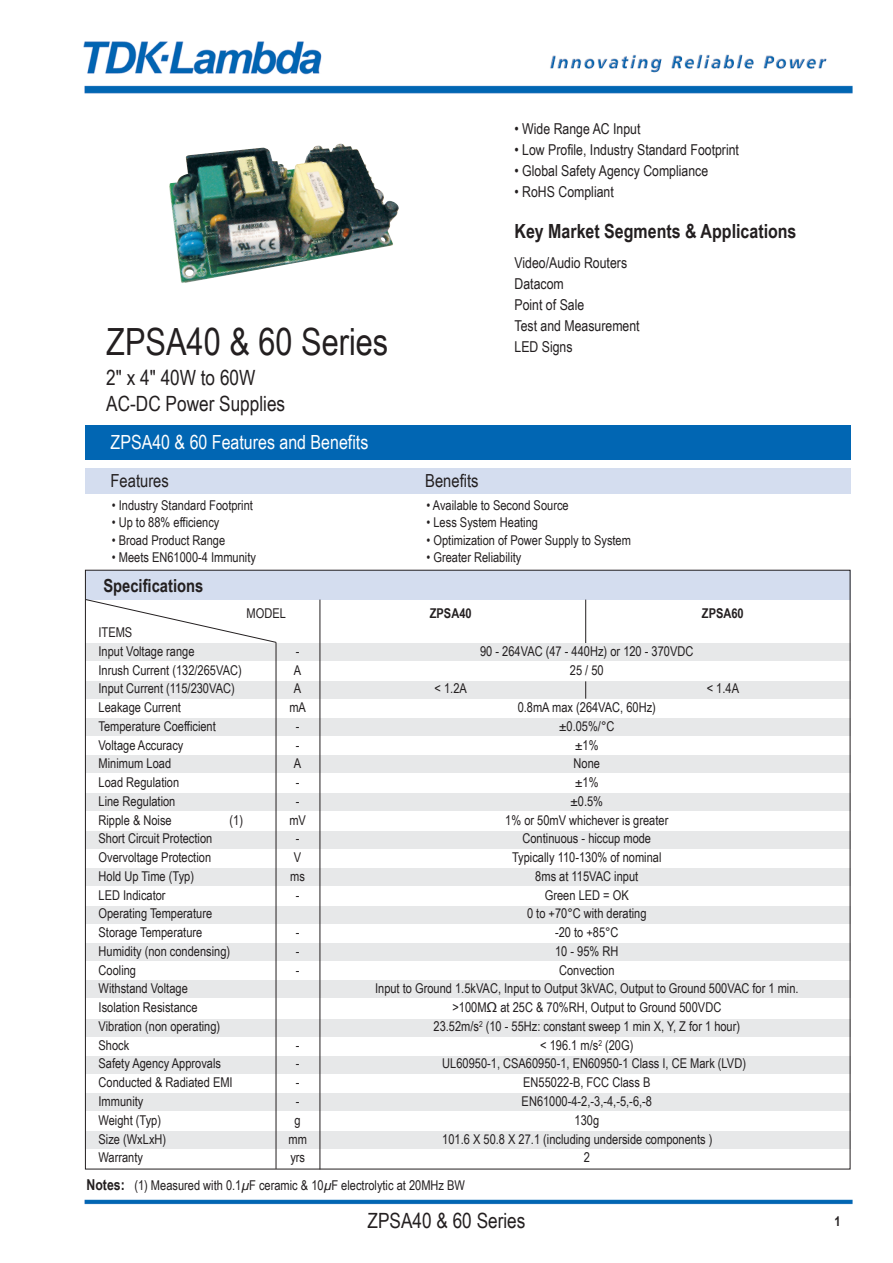
<style>
.page{position:relative;width:893px;height:1263px;background:#fff}
.page>*{position:absolute;margin:0;border:0;box-sizing:border-box;transform-origin:0 0}
.t1{font:37.5px "Arial Narrow";color:#231f20}
.t2{font:21px/25.5px "Arial Narrow";color:#231f20}
.t3{font:700 19.5px "Arial Narrow";color:#231f20}
.t4{font:19.5px "Arial Narrow";color:#fff}
.t5{font:18px "Arial Narrow";color:#231f20}
.t6{font:700 18px "Arial Narrow";color:#231f20}
.t7{font:15px/21px "Arial Narrow";color:#231f20}
.t8{font:13.5px/18.8px "Arial Narrow";color:#231f20}
.t9{font:700 13.5px "Arial Narrow";color:#231f20}
.s1{font-family:"Lucida Grande"}
.s2{font-weight:700;font-size:15px}
.s3{font-style:italic}
</style>
<div class="page">
<img style="left:83px;top:41px;width:770px;height:1164px">
<img style="left:169px;top:143px;width:230px;height:140px">
<div style="left:85px;top:425px;width:765px;height:34px;background:#0166b3"></div>
<div style="left:85px;top:468px;width:765px;height:25px;background:#d4ddef"></div>
<div style="left:85px;top:642px;width:765px;height:18px;background:#e7e8e9"></div>
<div style="left:85px;top:681px;width:765px;height:18px;background:#e7e8e9"></div>
<div style="left:85px;top:718px;width:765px;height:18px;background:#e7e8e9"></div>
<div style="left:85px;top:755px;width:765px;height:18px;background:#e7e8e9"></div>
<div style="left:85px;top:793px;width:765px;height:18px;background:#e7e8e9"></div>
<div style="left:85px;top:831px;width:765px;height:18px;background:#e7e8e9"></div>
<div style="left:85px;top:868px;width:765px;height:18px;background:#e7e8e9"></div>
<div style="left:85px;top:906px;width:765px;height:17px;background:#e7e8e9"></div>
<div style="left:85px;top:943px;width:765px;height:18px;background:#e7e8e9"></div>
<div style="left:85px;top:980px;width:765px;height:18px;background:#e7e8e9"></div>
<div style="left:85px;top:1019px;width:765px;height:17px;background:#e7e8e9"></div>
<div style="left:85px;top:1056px;width:765px;height:18px;background:#e7e8e9"></div>
<div style="left:85px;top:1093px;width:765px;height:18px;background:#e7e8e9"></div>
<div style="left:85px;top:1131px;width:765px;height:18px;background:#e7e8e9"></div>
<div style="left:85px;top:570px;width:765px;height:30px;background:#d4ddef"></div>
<hr style="left:320px;top:600px;width:1px;height:569px;background:#231f20">
<hr style="left:585px;top:600px;width:1px;height:43px;background:#231f20">
<svg style="left:585px;top:681px;width:1px;height:18px"></svg>
<hr style="left:276px;top:642px;width:1px;height:527px;background:#231f20">
<svg style="left:87px;top:599px;width:190px;height:44px"></svg>
<h1 class="t1" style="left:106px;top:320px;width:284px">ZPSA40 &amp; 60 Series</h1>
<h2 class="t2" style="left:106px;top:365px;width:180px">2" x 4" 40W to 60W<br>AC-DC Power Supplies</h2>
<p class="t7" style="left:514px;top:118px;width:128px">• Wide Range AC Input</p>
<p class="t7" style="left:514px;top:139px;width:226px">• Low Profile, Industry Standard Footprint</p>
<p class="t7" style="left:514px;top:160px;width:195px">• Global Safety Agency Compliance</p>
<p class="t7" style="left:514px;top:181px;width:101px">• RoHS Compliant</p>
<h3 class="t3" style="left:514px;top:220px;width:283px">Key Market Segments &amp; Applications</h3>
<p class="t7" style="left:514px;top:252px;width:127px">Video/Audio Routers<br>Datacom<br>Point of Sale<br>Test and Measurement<br>LED Signs</p>
<h3 class="t4" style="left:111px;top:431px;width:259px">ZPSA40 &amp; 60 Features and Benefits</h3>
<h3 class="t5" style="left:111px;top:470px;width:60px">Features</h3>
<h3 class="t5" style="left:425px;top:470px;width:55px">Benefits</h3>
<p class="t8" style="left:112px;top:496px;width:143px">• Industry Standard Footprint</p>
<p class="t8" style="left:426px;top:496px;width:144px">• Available to Second Source</p>
<p class="t8" style="left:112px;top:513px;width:109px">• Up to 88% efficiency</p>
<p class="t8" style="left:426px;top:513px;width:113px">• Less System Heating</p>
<p class="t8" style="left:112px;top:530px;width:115px">• Broad Product Range</p>
<p class="t8" style="left:426px;top:530px;width:206px">• Optimization of Power Supply to System</p>
<p class="t8" style="left:112px;top:548px;width:146px">• Meets EN61000-4 Immunity</p>
<p class="t8" style="left:426px;top:548px;width:96px">• Greater Reliability</p>
<h3 class="t6" style="left:103px;top:575px;width:102px">Specifications</h3>
<p class="t8" style="left:99px;top:623px;width:98px">ITEMS<br>Input Voltage range</p>
<p class="t8" style="left:247px;top:604px;width:41px">MODEL</p>
<p class="t9" style="left:430px;top:606px;width:43px">ZPSA40</p>
<p class="t9" style="left:702px;top:606px;width:43px">ZPSA60</p>
<p class="t8" style="left:296px;top:642px;width:5px">-</p>
<p class="t8" style="left:480px;top:642px;width:215px">90 - 264VAC (47 - 440Hz) or 120 - 370VDC</p>
<p class="t8" style="left:99px;top:660px;width:145px">Inrush Current (132/265VAC)</p>
<p class="t8" style="left:294px;top:660px;width:9px">A</p>
<p class="t8" style="left:570px;top:660px;width:35px">25 / 50</p>
<p class="t8" style="left:99px;top:679px;width:138px">Input Current (115/230VAC)</p>
<p class="t8" style="left:294px;top:679px;width:9px">A</p>
<p class="t8" style="left:435px;top:679px;width:34px">&lt; 1.2A</p>
<p class="t8" style="left:707px;top:679px;width:34px">&lt; 1.4A</p>
<p class="t8" style="left:99px;top:698px;width:84px">Leakage Current</p>
<p class="t8" style="left:289px;top:698px;width:18px">mA</p>
<p class="t8" style="left:518px;top:698px;width:140px">0.8mA max (264VAC, 60Hz)</p>
<p class="t8" style="left:99px;top:717px;width:119px">Temperature Coefficient</p>
<p class="t8" style="left:296px;top:717px;width:5px">-</p>
<p class="t8" style="left:559px;top:717px;width:57px">±0.05%/°C</p>
<p class="t8" style="left:99px;top:735px;width:86px">Voltage Accuracy</p>
<p class="t8" style="left:296px;top:735px;width:5px">-</p>
<p class="t8" style="left:575px;top:735px;width:25px">±1%</p>
<p class="t8" style="left:99px;top:754px;width:74px">Minimum Load</p>
<p class="t8" style="left:294px;top:754px;width:9px">A</p>
<p class="t8" style="left:574px;top:754px;width:28px">None</p>
<p class="t8" style="left:99px;top:773px;width:82px">Load Regulation</p>
<p class="t8" style="left:296px;top:773px;width:5px">-</p>
<p class="t8" style="left:575px;top:773px;width:25px">±1%</p>
<p class="t8" style="left:99px;top:792px;width:78px">Line Regulation</p>
<p class="t8" style="left:296px;top:792px;width:5px">-</p>
<p class="t8" style="left:570px;top:792px;width:34px">±0.5%</p>
<p class="t8" style="left:99px;top:810px;width:75px">Ripple &amp; Noise</p>
<p class="t8" style="left:230px;top:810px;width:15px">(1)</p>
<p class="t8" style="left:289px;top:810px;width:18px">mV</p>
<p class="t8" style="left:505px;top:810px;width:165px">1% or 50mV whichever is greater</p>
<p class="t8" style="left:99px;top:829px;width:115px">Short Circuit Protection</p>
<p class="t8" style="left:296px;top:829px;width:5px">-</p>
<p class="t8" style="left:522px;top:829px;width:130px">Continuous - hiccup mode</p>
<p class="t8" style="left:99px;top:848px;width:114px">Overvoltage Protection</p>
<p class="t8" style="left:294px;top:848px;width:9px">V</p>
<p class="t8" style="left:512px;top:848px;width:151px">Typically 110-130% of nominal</p>
<p class="t8" style="left:99px;top:867px;width:97px">Hold Up Time (Typ)</p>
<p class="t8" style="left:290px;top:867px;width:16px">ms</p>
<p class="t8" style="left:535px;top:867px;width:104px">8ms at 115VAC input</p>
<p class="t8" style="left:99px;top:885px;width:69px">LED Indicator</p>
<p class="t8" style="left:296px;top:885px;width:5px">-</p>
<p class="t8" style="left:545px;top:885px;width:86px">Green LED = OK</p>
<p class="t8" style="left:99px;top:904px;width:115px">Operating Temperature</p>
<p class="t8" style="left:527px;top:904px;width:121px">0 to +70°C with derating</p>
<p class="t8" style="left:99px;top:923px;width:105px">Storage Temperature</p>
<p class="t8" style="left:296px;top:923px;width:5px">-</p>
<p class="t8" style="left:555px;top:923px;width:65px">-20 to +85°C</p>
<p class="t8" style="left:99px;top:942px;width:133px">Humidity (non condensing)</p>
<p class="t8" style="left:296px;top:942px;width:5px">-</p>
<p class="t8" style="left:555px;top:942px;width:65px">10 - 95% RH</p>
<p class="t8" style="left:99px;top:960px;width:39px">Cooling</p>
<p class="t8" style="left:296px;top:960px;width:5px">-</p>
<p class="t8" style="left:559px;top:960px;width:57px">Convection</p>
<p class="t8" style="left:99px;top:979px;width:91px">Withstand Voltage</p>
<p class="t8" style="left:375px;top:979px;width:425px">Input to Ground 1.5kVAC, Input to Output 3kVAC, Output to Ground 500VAC for 1 min.</p>
<p class="t8" style="left:99px;top:998px;width:101px">Isolation Resistance</p>
<p class="t8" style="left:452px;top:998px;width:270px">&gt;100M<span class="s1">Ω</span> at 25C &amp; 70%RH, Output to Ground 500VDC</p>
<p class="t8" style="left:99px;top:1017px;width:123px">Vibration (non operating)</p>
<p class="t8" style="left:433px;top:1017px;width:308px">23.52m/s<sup>2</sup> (10 - 55Hz: constant sweep 1 min X, Y, Z for 1 hour)</p>
<p class="t8" style="left:99px;top:1035px;width:32px">Shock</p>
<p class="t8" style="left:296px;top:1035px;width:5px">-</p>
<p class="t8" style="left:540px;top:1035px;width:95px">&lt; 196.1 m/s<sup>2</sup> (20G)</p>
<p class="t8" style="left:99px;top:1054px;width:124px">Safety Agency Approvals</p>
<p class="t8" style="left:296px;top:1054px;width:5px">-</p>
<p class="t8" style="left:442px;top:1054px;width:305px">UL60950-1, CSA60950-1, EN60950-1 Class I, CE Mark (LVD)</p>
<p class="t8" style="left:99px;top:1073px;width:136px">Conducted &amp; Radiated EMI</p>
<p class="t8" style="left:296px;top:1073px;width:5px">-</p>
<p class="t8" style="left:523px;top:1073px;width:129px">EN55022-B, FCC Class B</p>
<p class="t8" style="left:99px;top:1092px;width:46px">Immunity</p>
<p class="t8" style="left:296px;top:1092px;width:5px">-</p>
<p class="t8" style="left:522px;top:1092px;width:132px">EN61000-4-2,-3,-4,-5,-6,-8</p>
<p class="t8" style="left:99px;top:1110px;width:64px">Weight (Typ)</p>
<p class="t8" style="left:295px;top:1110px;width:8px">g</p>
<p class="t8" style="left:574px;top:1110px;width:26px">130g</p>
<p class="t8" style="left:99px;top:1129px;width:69px">Size (WxLxH)</p>
<p class="t8" style="left:288px;top:1129px;width:20px">mm</p>
<p class="t8" style="left:442px;top:1129px;width:272px">101.6 X 50.8 X 27.1 (including underside components )</p>
<p class="t8" style="left:99px;top:1148px;width:46px">Warranty</p>
<p class="t8" style="left:290px;top:1148px;width:16px">yrs</p>
<p class="t8" style="left:584px;top:1148px;width:8px">2</p>
<p class="t8" style="left:87px;top:1176px;width:380px"><span class="s2">Notes:</span> (1) Measured with 0.1<span class="s3">µ</span>F ceramic &amp; 10<span class="s3">µ</span>F electrolytic at 20MHz BW</p>
<h2 class="t2" style="left:367px;top:1207px;width:159px">ZPSA40 &amp; 60 Series</h2>
<p class="t9" style="left:835px;top:1213px;width:8px">1</p>
</div>
